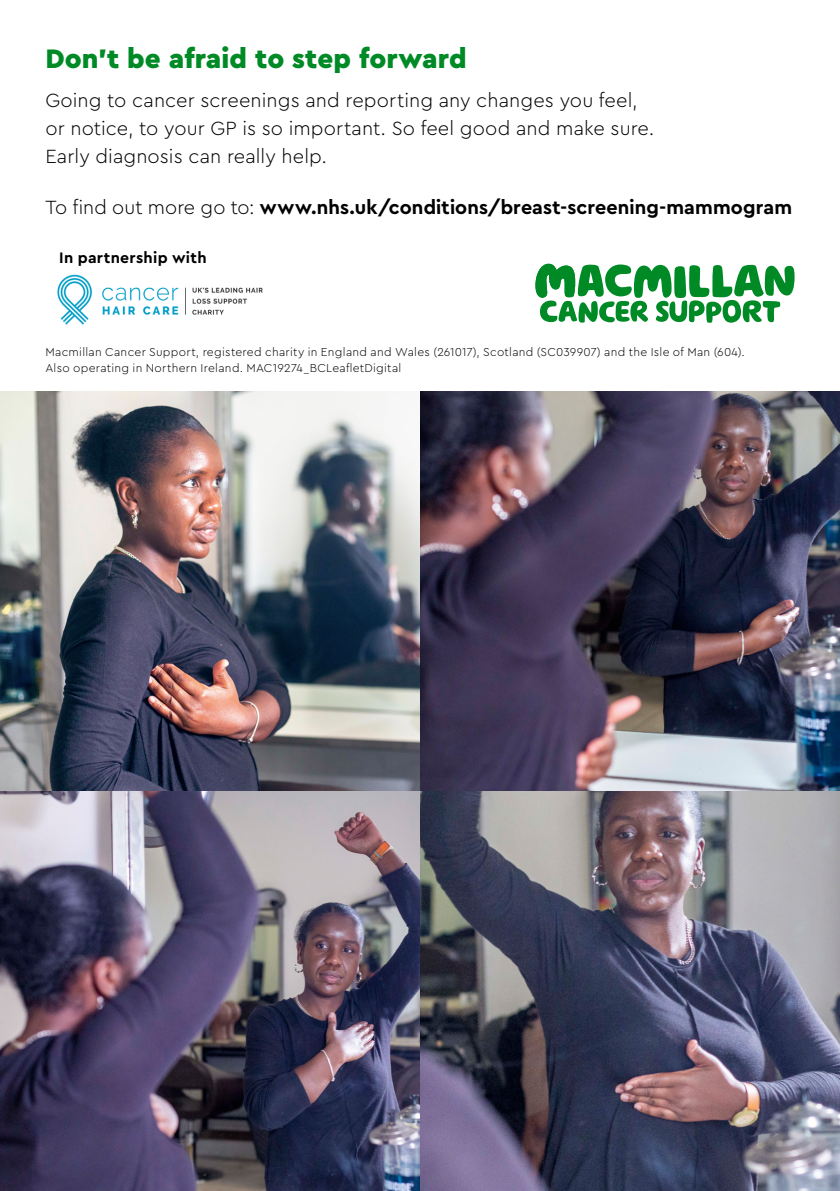
<style>
.page{position:relative;width:840px;height:1191px;background:#fff}
.page>*{position:absolute;margin:0;border:0;box-sizing:border-box;transform-origin:0 0}
.t1{font:900 28px "Cera Pro Macmillan";color:#008a26}
.t2{font:300 20px/28px "Cera Pro Macmillan";letter-spacing:.005em;color:#000}
.t3{font:700 20px "Cera Pro Macmillan";color:#000}
.t4{font:700 15.8px "Cera Pro Macmillan";letter-spacing:.02em;color:#000}
.t5{font:300 12px/16px "Cera Pro Macmillan";letter-spacing:.025em;color:#000}
.s1{font-weight:300}
</style>
<div class="page">
<img style="left:0;top:391px;width:839px;height:800px">
<img style="left:57px;top:274px;width:206px;height:51px">
<svg style="left:535px;top:264px;width:259px;height:59px"></svg>
<h1 class="t1" style="left:45px;top:36px;width:422px">Don’t be afraid to step forward</h1>
<h2 class="t2" style="left:45px;top:85px;width:610px">Going to cancer screenings and reporting any changes you feel, or notice, to your GP is so important. So feel good and make sure.<br>Early diagnosis can really help.</h2>
<h2 class="t3" style="left:45px;top:192px;width:748px"><span class="s1">To find out more go to:</span> www.nhs.uk/conditions/breast-screening-mammogram</h2>
<h3 class="t4" style="left:59px;top:245px;width:149px">In partnership with</h3>
<p class="t5" style="left:45px;top:342px;width:700px">Macmillan Cancer Support, registered charity in England and Wales (261017), Scotland (SC039907) and the Isle of Man (604).<br>Also operating in Northern Ireland. MAC19274_BCLeafletDigital</p>
</div>
